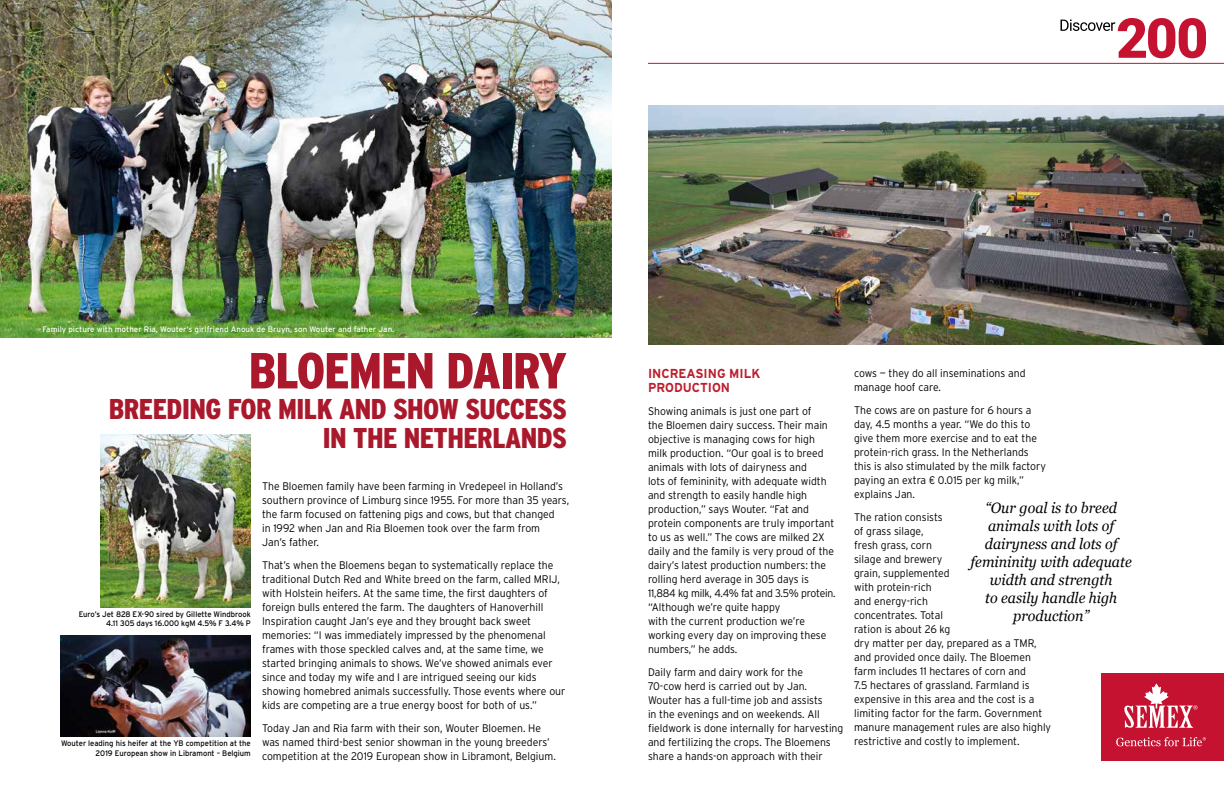
<style>
.page{position:relative;width:1224px;height:792px;background:#fff}
.page>*{position:absolute;margin:0;border:0;box-sizing:border-box;transform-origin:0 0}
.t1{font:900 condensed 50.6px "Interstate";letter-spacing:-.02em;color:#aa182c}
.t2{font:900 condensed 28.6px/29px "Interstate";letter-spacing:-.02em;color:#aa182c;text-align:right}
.t3{font:italic 15px/18px "Georgia";color:#000;text-align:center;scale:.95 1}
.t4{font:700 13px/14px "Interstate";color:#be1e2d;scale:.95 1}
.t5{font:300 11px/14px "Interstate";color:#000;scale:.95 1}
.t6{font:8px/9.6px "Interstate";color:#000;text-align:right;scale:.95 1}
.t7{font:8px "Interstate";color:#fff}
</style>
<div class="page">
<img style="left:0;top:0;width:612px;height:337px">
<svg style="left:1061px;top:18px;width:145px;height:40px"></svg>
<hr style="left:648px;top:63px;width:576px;height:1px;background:#c41230">
<div style="left:1102px;top:673px;width:122px;height:88px;background:#c41230"></div>
<svg style="left:1124px;top:683px;width:74px;height:45px"></svg>
<svg style="left:1116px;top:737px;width:90px;height:9px"></svg>
<img style="left:648px;top:106px;width:576px;height:238px">
<img style="left:61px;top:636px;width:190px;height:101px">
<img style="left:101px;top:435px;width:150px;height:172px">
<p class="t7" style="left:42px;top:324px;width:353px">Family picture with mother Ria, Wouter’s girlfriend Anouk de Bruyn, son Wouter and father Jan.</p>
<h1 class="t1" style="left:249px;top:340px;width:320px">BLOEMEN DAIRY</h1>
<h2 class="t2" style="left:109px;top:395px;width:460px">BREEDING FOR MILK AND SHOW SUCCESS<br>IN THE NETHERLANDS</h2>
<p class="t5" style="left:262px;top:479px;width:325px">The Bloemen family have been farming in Vredepeel in Holland’s southern province of Limburg since 1955. For more than 35 years, the farm focused on fattening pigs and cows, but that changed<br>in 1992 when Jan and Ria Bloemen took over the farm from<br>Jan’s father.</p>
<p class="t5" style="left:262px;top:558px;width:321px">That’s when the Bloemens began to systematically replace the traditional Dutch Red and White breed on the farm, called MRIJ, with Holstein heifers. At the same time, the first daughters of foreign bulls entered the farm. The daughters of Hanoverhill Inspiration caught Jan’s eye and they brought back sweet memories: “I was immediately impressed by the phenomenal frames with those speckled calves and, at the same time, we started bringing animals to shows. We’ve showed animals ever since and today my wife and I are intrigued seeing our kids showing homebred animals successfully. Those events where our kids are competing are a true energy boost for both of us.”</p>
<p class="t5" style="left:262px;top:721px;width:311px">Today Jan and Ria farm with their son, Wouter Bloemen. He was named third-best senior showman in the young breeders’ competition at the 2019 European show in Libramont, Belgium.</p>
<p class="t6" style="left:79px;top:609px;width:183px">Euro’s Jet 828 EX-90 sired by Gillette Windbrook<br>4.11 305 days 16.000 kgM 4.5% F 3.4% P</p>
<p class="t6" style="left:61px;top:738px;width:201px">Wouter leading his heifer at the YB competition at the<br>2019 European show in Libramont – Belgium</p>
<p class="t4" style="left:648px;top:367px;width:120px">INCREASING MILK<br>PRODUCTION</p>
<p class="t5" style="left:648px;top:404px;width:199px">Showing animals is just one part of<br>the Bloemen dairy success. Their main objective is managing cows for high milk production. “Our goal is to breed animals with lots of dairyness and<br>lots of femininity, with adequate width and strength to easily handle high production,” says Wouter. “Fat and protein components are truly important to us as well.” The cows are milked 2X daily and the family is very proud of the dairy’s latest production numbers: the rolling herd average in 305 days is 11,884 kg milk, 4.4% fat and 3.5% protein. “Although we’re quite happy<br>with the current production we’re working every day on improving these numbers,” he adds.</p>
<p class="t5" style="left:648px;top:665px;width:207px">Daily farm and dairy work for the<br>70-cow herd is carried out by Jan.<br>Wouter has a full-time job and assists<br>in the evenings and on weekends. All fieldwork is done internally for harvesting and fertilizing the crops. The Bloemens share a hands-on approach with their</p>
<p class="t5" style="left:854px;top:366px;width:182px">cows — they do all inseminations and manage hoof care.</p>
<p class="t5" style="left:854px;top:403px;width:203px">The cows are on pasture for 6 hours a day, 4.5 months a year. “We do this to give them more exercise and to eat the protein-rich grass. In the Netherlands this is also stimulated by the milk factory paying an extra € 0.015 per kg milk,” explains Jan.</p>
<p class="t5" style="left:854px;top:510px;width:209px">The ration consists<br>of grass silage,<br>fresh grass, corn<br>silage and brewery<br>grain, supplemented<br>with protein-rich<br>and energy-rich<br>concentrates. Total<br>ration is about 26 kg<br>dry matter per day, prepared as a TMR, and provided once daily. The Bloemen farm includes 11 hectares of corn and<br>7.5 hectares of grassland. Farmland is expensive in this area and the cost is a limiting factor for the farm. Government manure management rules are also highly restrictive and costly to implement.</p>
<h3 class="t3" style="left:971px;top:499px;width:171px">“Our goal is to breed animals with lots of dairyness and lots of femininity with adequate width and strength<br>to easily handle high production”</h3>
</div>
